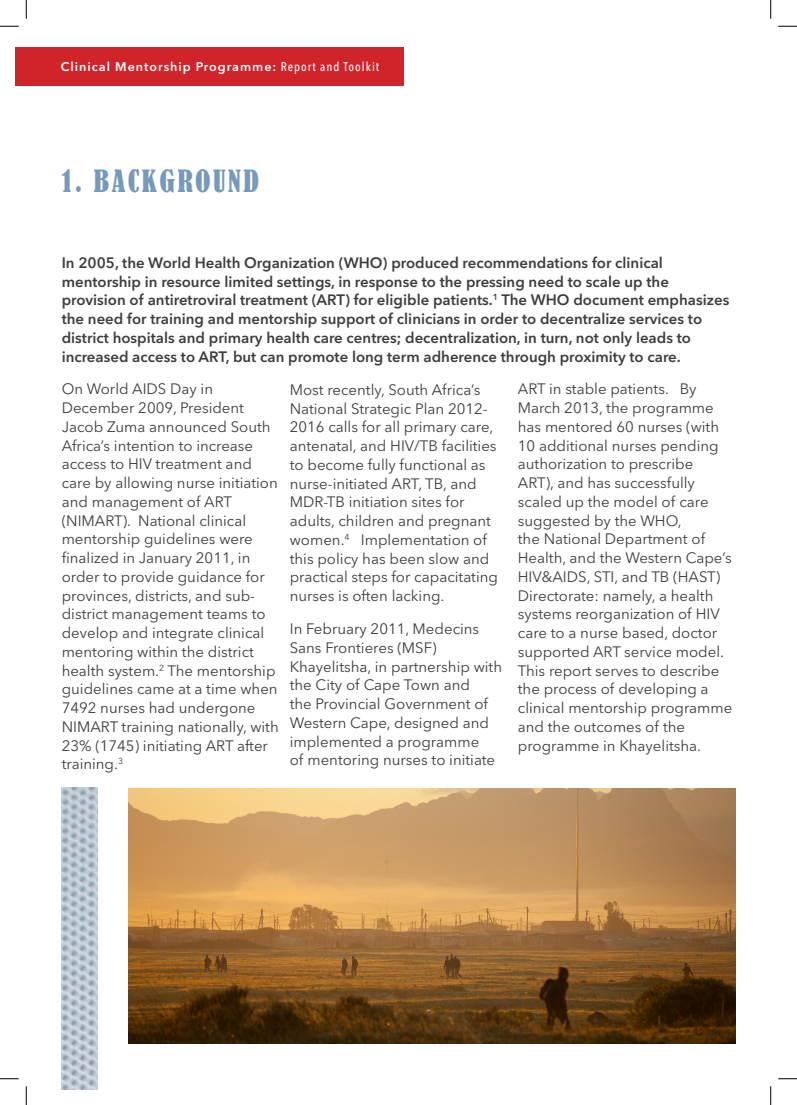
<style>
.page{position:relative;width:797px;height:1105px;background:#fff}
.page>*{position:absolute;margin:0;border:0;box-sizing:border-box;transform-origin:0 0}
.t1{font:condensed 28.75px "Bernard";letter-spacing:.08em;color:#769abc}
.Paragraph_Style_1{font:15px/18.8px "Avenir Next LT Pro";color:#3e3e3f}
.Paragraph_Style_2{font:600 15px/18.8px "Avenir Next LT Pro";color:#3e3e3f}
.t2{font:600 12.5px "Avenir Next LT Pro";letter-spacing:.08em;color:#fff}
.s1{font-weight:500;font-stretch:condensed}
</style>
<div class="page">
<div style="left:16px;top:47px;width:388px;height:39px;background:#d1232a"></div>
<img style="left:128px;top:788px;width:607px;height:255px">
<img style="left:62px;top:788px;width:35px;height:301px">
<svg style="left:0;top:25px;width:19px;height:2px"></svg>
<svg style="left:778px;top:25px;width:19px;height:2px"></svg>
<svg style="left:0;top:1078px;width:19px;height:1px"></svg>
<svg style="left:778px;top:1078px;width:19px;height:1px"></svg>
<svg style="left:25px;top:0;width:2px;height:19px"></svg>
<svg style="left:25px;top:1086px;width:2px;height:19px"></svg>
<svg style="left:770px;top:0;width:1px;height:19px"></svg>
<svg style="left:770px;top:1086px;width:1px;height:19px"></svg>
<p class="t2" style="left:61px;top:59px;width:320px">Clinical Mentorship Programme: <span class="s1">Report and Toolkit</span></p>
<p class="t1" style="left:62px;top:164px;width:199px">1. BACKGROUND</p>
<p class="Paragraph_Style_2" style="left:62px;top:253px;width:669px">In 2005, the World Health Organization (WHO) produced recommendations for clinical mentorship in resource limited settings, in response to the pressing need to scale up the provision of antiretroviral treatment (ART) for eligible patients.<sup>1</sup> The WHO document emphasizes the need for training and mentorship support of clinicians in order to decentralize services to district hospitals and primary health care centres; decentralization, in turn, not only leads to increased access to ART, but can promote long term adherence through proximity to care.</p>
<p class="Paragraph_Style_1" style="left:62px;top:380px;width:218px">On World AIDS Day in<br>December 2009, President<br>Jacob Zuma announced South<br>Africa’s intention to increase access to HIV treatment and care by allowing nurse initiation and management of ART (NIMART). National clinical mentorship guidelines were finalized in January 2011, in order to provide guidance for provinces, districts, and sub&shy;district management teams to develop and integrate clinical mentoring within the district health system.<sup>2</sup> The mentorship guidelines came at a time when<br>7492 nurses had undergone<br>NIMART training nationally, with<br>23% (1745) initiating ART after training.<sup>3</sup></p>
<p class="Paragraph_Style_1" style="left:290px;top:380px;width:210px">Most recently, South Africa’s<br>National Strategic Plan 2012-<br>2016 calls for all primary care, antenatal, and HIV/TB facilities to become fully functional as nurse-initiated ART, TB, and<br>MDR-TB initiation sites for adults, children and pregnant women.<sup>4</sup> Implementation of this policy has been slow and practical steps for capacitating nurses is often lacking.</p>
<p class="Paragraph_Style_1" style="left:290px;top:619px;width:214px">In February 2011, Medecins<br>Sans Frontieres (MSF)<br>Khayelitsha, in partnership with the City of Cape Town and<br>the Provincial Government of<br>Western Cape, designed and implemented a programme<br>of mentoring nurses to initiate</p>
<p class="Paragraph_Style_1" style="left:518px;top:380px;width:216px">ART in stable patients. By<br>March 2013, the programme has mentored 60 nurses (with<br>10 additional nurses pending authorization to prescribe<br>ART), and has successfully scaled up the model of care suggested by the WHO,<br>the National Department of<br>Health, and the Western Cape’s<br>HIV&amp;AIDS, STI, and TB (HAST)<br>Directorate: namely, a health systems reorganization of HIV care to a nurse based, doctor supported ART service model.<br>This report serves to describe the process of developing a clinical mentorship programme and the outcomes of the programme in Khayelitsha.</p>
</div>
